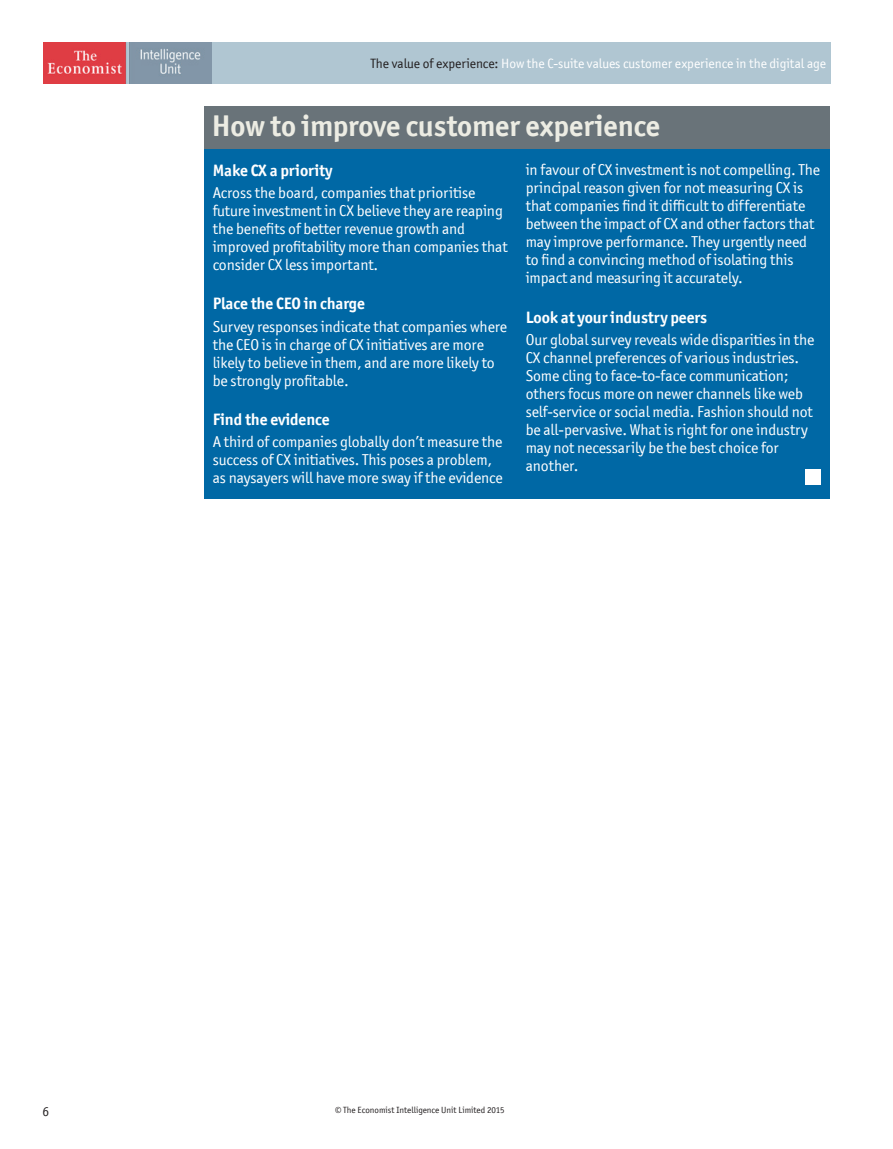
<style>
.page{position:relative;width:893px;height:1149px;background:#fff}
.page>*{position:absolute;margin:0;border:0;box-sizing:border-box;transform-origin:0 0}
.t1{font:700 30px "Officina San ITC";letter-spacing:-.005em;color:#ecece3}
.t2{font:700 16.5px "Officina San ITC";letter-spacing:-.005em;color:#fff}
.t3{font:15.75px/18px "Officina San ITC";letter-spacing:-.005em;color:#fff}
.t4{font:13.5px "Officina San ITC";letter-spacing:-.005em;color:#fff}
.t5{font:13.5px "Officina San ITC";color:#231f20}
.t6{font:9px "Officina San ITC";color:#231f20}
.s1{color:#231f20}
</style>
<div class="page">
<div style="left:43px;top:43px;width:787px;height:41px;background:#b0c6d2"></div>
<img style="left:43px;top:43px;width:169px;height:41px">
<div style="left:204px;top:149px;width:625px;height:350px;background:#0068a5"></div>
<div style="left:204px;top:106px;width:625px;height:43px;background:#697379"></div>
<div style="left:806px;top:469px;width:15px;height:15px;background:#fff"></div>
<p class="t4" style="left:370px;top:56px;width:457px"><span class="s1">The value of experience:</span> How the C-suite values customer experience in the digital age</p>
<h1 class="t1" style="left:212px;top:107px;width:450px">How to improve customer experience</h1>
<p class="t2" style="left:213px;top:160px;width:121px">Make CX a priority</p>
<p class="t3" style="left:213px;top:184px;width:297px">Across the board, companies that prioritise future investment in CX believe they are reaping the benefits of better revenue growth and improved profitability more than companies that consider CX less important.</p>
<p class="t2" style="left:213px;top:293px;width:154px">Place the CEO in charge</p>
<p class="t3" style="left:213px;top:317px;width:296px">Survey responses indicate that companies where the CEO is in charge of CX initiatives are more likely to believe in them, and are more likely to be strongly profitable.</p>
<p class="t2" style="left:213px;top:409px;width:119px">Find the evidence</p>
<p class="t3" style="left:213px;top:433px;width:292px">A third of companies globally don’t measure the success of CX initiatives. This poses a problem, as naysayers will have more sway if the evidence</p>
<p class="t3" style="left:526px;top:161px;width:296px">in favour of CX investment is not compelling. The principal reason given for not measuring CX is that companies find it difficult to differentiate between the impact of CX and other factors that may improve performance. They urgently need to find a convincing method of isolating this impact and measuring it accurately.</p>
<p class="t2" style="left:526px;top:307px;width:183px">Look at your industry peers</p>
<p class="t3" style="left:526px;top:330px;width:290px">Our global survey reveals wide disparities in the CX channel preferences of various industries.<br>Some cling to face-to-face communication; others focus more on newer channels like web self-service or social media. Fashion should not be all-pervasive. What is right for one industry may not necessarily be the best choice for another.</p>
<p class="t5" style="left:43px;top:1103px;width:8px">6</p>
<p class="t6" style="left:335px;top:1104px;width:171px">© The Economist Intelligence Unit Limited 2015</p>
</div>
